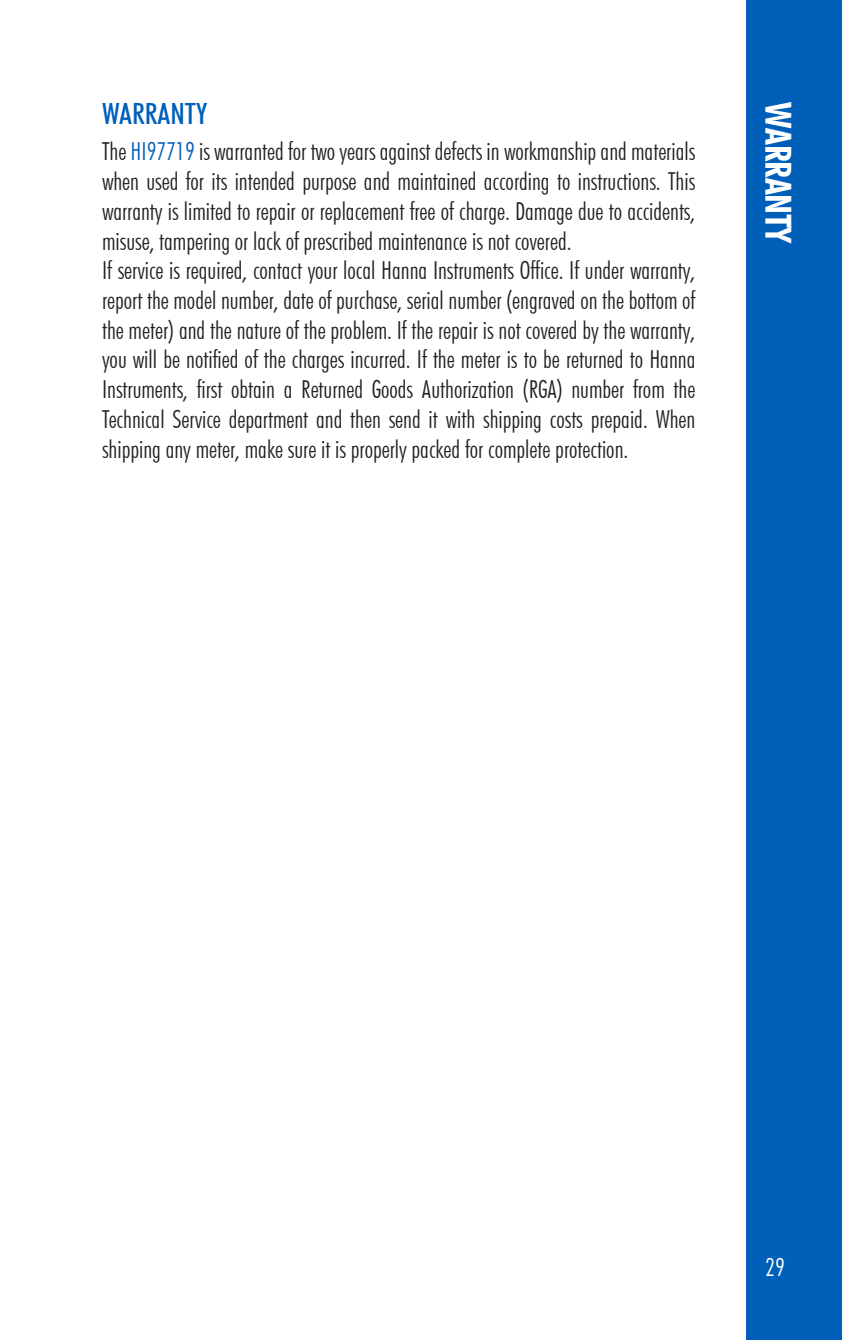
<style>
.page{position:relative;width:842px;height:1340px;background:#fff}
.page>*{position:absolute;margin:0;border:0;box-sizing:border-box;transform-origin:0 0}
.t1{font:700 condensed 36px "Futura BT";color:#fff}
.t2{font:500 condensed 29.25px "Futura BT";color:#005fb9}
.t3{font:300 condensed 24.75px/29.7px "Futura BT";color:#231f20}
.t4{font:300 condensed 24.75px "Futura BT";color:#fff}
.s1{color:#005fb9}
</style>
<div class="page">
<div style="left:746px;top:0;width:96px;height:1339px;background:#005fb9"></div>
<p class="t2" style="left:102px;top:96px;width:107px">WARRANTY</p>
<p class="t3" style="left:102px;top:137px;width:595px">The <span class="s1">HI97719</span> is warranted for two years against defects in workmanship and materials when used for its intended purpose and maintained according to instructions. This warranty is limited to repair or replacement free of charge. Damage due to accidents, misuse, tampering or lack of prescribed maintenance is not covered.<br>If service is required, contact your local Hanna Instruments Office. If under warranty, report the model number, date of purchase, serial number (engraved on the bottom of the meter) and the nature of the problem. If the repair is not covered by the warranty, you will be notified of the charges incurred. If the meter is to be returned to Hanna Instruments, first obtain a Returned Goods Authorization (RGA) number from the Technical Service department and then send it with shipping costs prepaid. When shipping any meter, make sure it is properly packed for complete protection.</p>
<h1 class="t1" style="left:800px;top:102px;width:145px;rotate:90deg">WARRANTY</h1>
<p class="t4" style="left:765px;top:1252px;width:21px">29</p>
</div>
